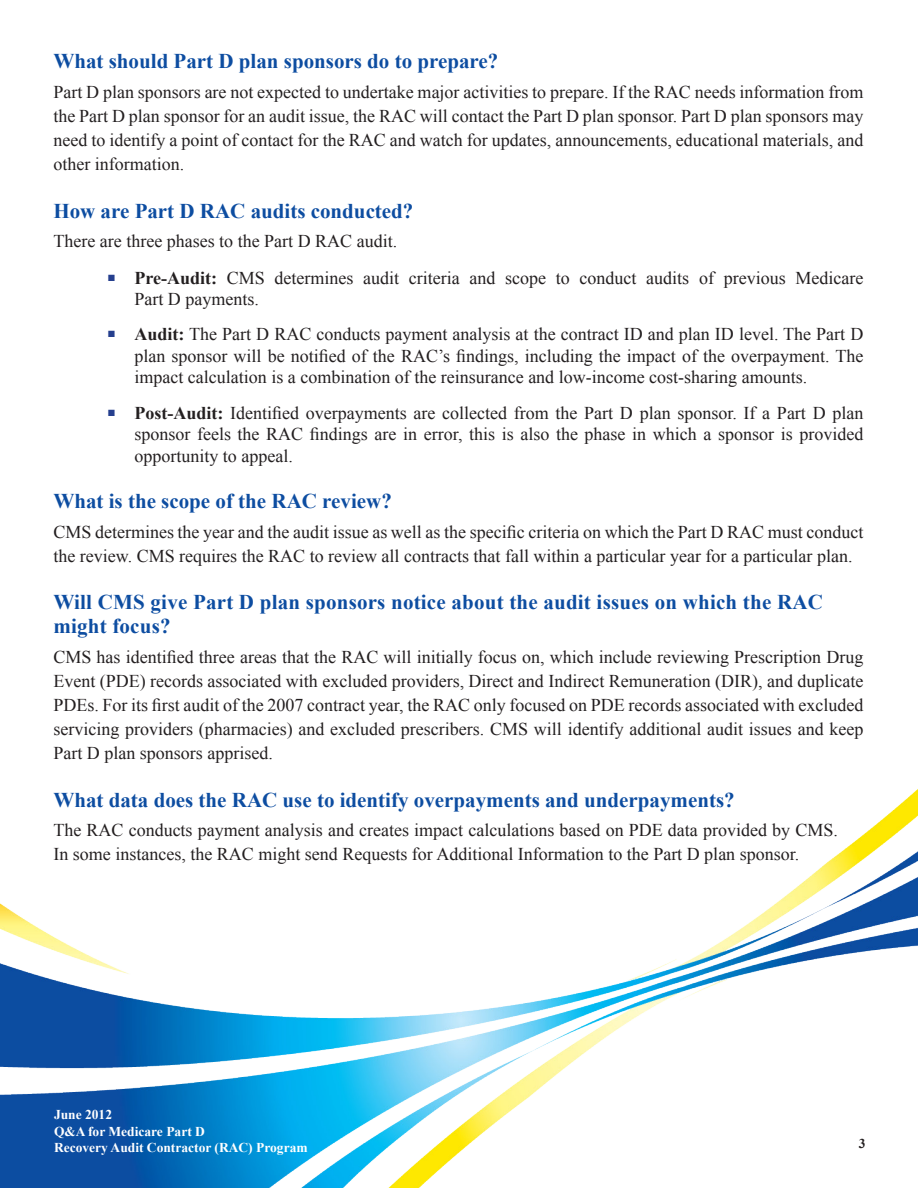
<style>
.page{position:relative;width:918px;height:1188px;background:#fff}
.page>*{position:absolute;margin:0;border:0;box-sizing:border-box;transform-origin:0 0}
.t1{font:700 21px/24px "Times New Roman";color:#0d4da1}
.t2{font:18px/24px "Times New Roman";color:#231f20;text-align:justify}
.t3{font:700 13.5px/16.5px "Times New Roman";color:#fff}
.t4{font:700 13.5px "Times New Roman";color:#231f20}
.s1{font-weight:700}
</style>
<div class="page">
<img style="left:0;top:789px;width:918px;height:399px">
<p class="t1" style="left:53px;top:49px;width:446px">What should Part D plan sponsors do to prepare?</p>
<p class="t2" style="left:53px;top:79px;width:812px">Part D plan sponsors are not expected to undertake major activities to prepare. If the RAC needs information from the Part D plan sponsor for an audit issue, the RAC will contact the Part D plan sponsor. Part D plan sponsors may need to identify a point of contact for the RAC and watch for updates, announcements, educational materials, and other information.</p>
<p class="t1" style="left:53px;top:198px;width:362px">How are Part D RAC audits conducted?</p>
<p class="t2" style="left:53px;top:229px;width:345px">There are three phases to the Part D RAC audit.</p>
<p class="t2" style="left:134px;top:266px;width:730px;line-height:21.6px;text-indent:-27px"><sup>■</sup> <span class="s1">Pre-Audit:</span> CMS determines audit criteria and scope to conduct audits of previous Medicare<br>Part D payments.</p>
<p class="t2" style="left:134px;top:323px;width:731px;line-height:21.6px;text-indent:-27px"><sup>■</sup> <span class="s1">Audit:</span> The Part D RAC conducts payment analysis at the contract ID and plan ID level. The Part D plan sponsor will be notified of the RAC’s findings, including the impact of the overpayment. The impact calculation is a combination of the reinsurance and low-income cost-sharing amounts.</p>
<p class="t2" style="left:134px;top:401px;width:731px;line-height:21.6px;text-indent:-27px"><sup>■</sup> <span class="s1">Post-Audit:</span> Identified overpayments are collected from the Part D plan sponsor. If a Part D plan sponsor feels the RAC findings are in error, this is also the phase in which a sponsor is provided opportunity to appeal.</p>
<p class="t1" style="left:53px;top:489px;width:340px">What is the scope of the RAC review?</p>
<p class="t2" style="left:53px;top:519px;width:812px">CMS determines the year and the audit issue as well as the specific criteria on which the Part D RAC must conduct the review. CMS requires the RAC to review all contracts that fall within a particular year for a particular plan.</p>
<p class="t1" style="left:53px;top:590px;width:771px">Will CMS give Part D plan sponsors notice about the audit issues on which the RAC might focus?</p>
<p class="t2" style="left:53px;top:645px;width:812px">CMS has identified three areas that the RAC will initially focus on, which include reviewing Prescription Drug Event (PDE) records associated with excluded providers, Direct and Indirect Remuneration (DIR), and duplicate PDEs. For its first audit of the 2007 contract year, the RAC only focused on PDE records associated with excluded servicing providers (pharmacies) and excluded prescribers. CMS will identify additional audit issues and keep Part D plan sponsors apprised.</p>
<p class="t1" style="left:53px;top:787px;width:683px">What data does the RAC use to identify overpayments and underpayments?</p>
<p class="t2" style="left:53px;top:818px;width:786px">The RAC conducts payment analysis and creates impact calculations based on PDE data provided by CMS.<br>In some instances, the RAC might send Requests for Additional Information to the Part D plan sponsor.</p>
<p class="t3" style="left:54px;top:1106px;width:255px">June 2012<br>Q&amp;A for Medicare Part D<br>Recovery Audit Contractor (RAC) Program</p>
<p class="t4" style="left:859px;top:1135px;width:8px">3</p>
</div>
